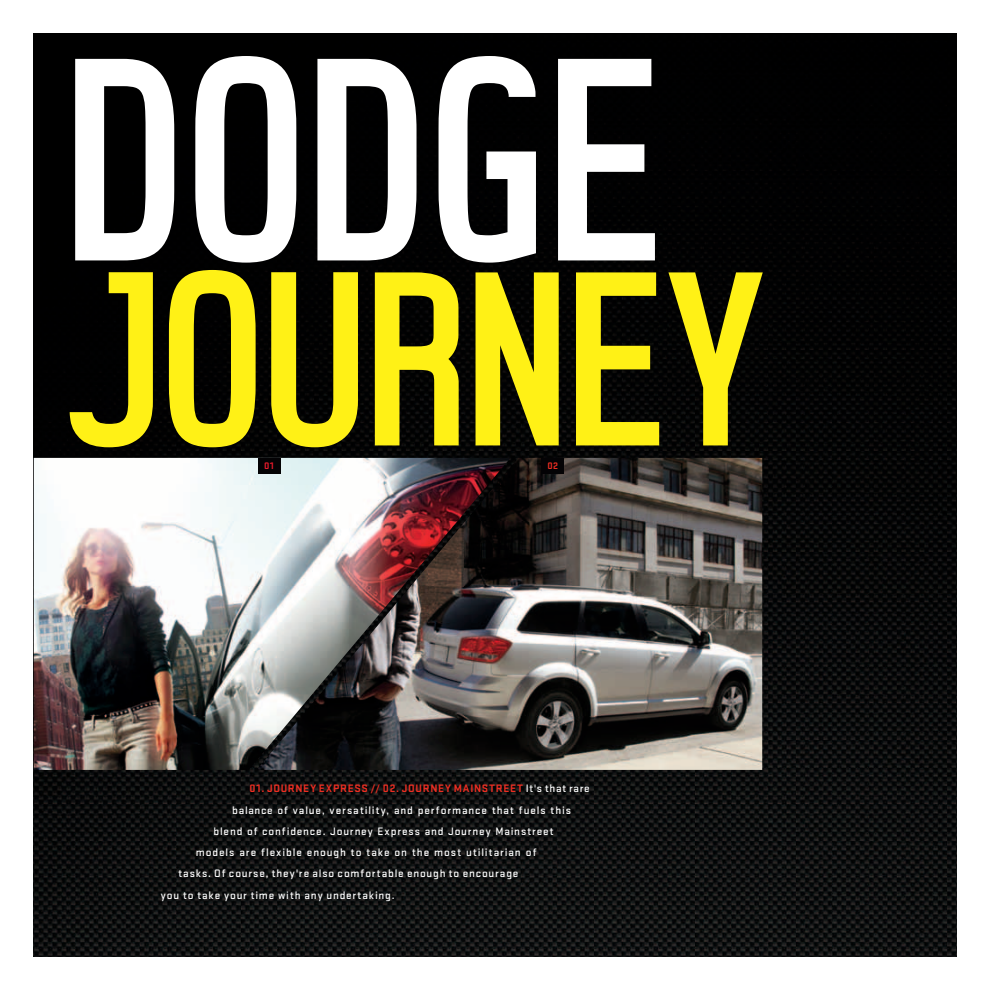
<style>
.page{position:relative;width:990px;height:990px;background:#fff}
.page>*{position:absolute;margin:0;border:0;box-sizing:border-box;transform-origin:0 0}
.t1{font:239.38px "DODGE Banner";color:#fff}
.t2{font:205.5px "DODGE Banner";letter-spacing:-.01em;color:#fff116}
.t3{font:500 11.25px "Stratum 1";letter-spacing:.075em;color:#fff}
.t4{font:700 11.25px "Stratum 1";letter-spacing:.07em;color:#ee2e22}
.t5{font:700 9.88px "Stratum 1";color:#ee1b2c}
.t6{font:700 9.88px "Stratum 1";color:#ee2e22}
.s1{font-weight:500;color:#fff}
</style>
<div class="page">
<img style="left:34px;top:34px;width:922px;height:922px">
<img style="left:34px;top:458px;width:223px;height:312px">
<img style="left:257px;top:458px;width:505px;height:312px">
<div style="left:258px;top:458px;width:22px;height:16px;background:#040305"></div>
<div style="left:542px;top:458px;width:22px;height:16px;background:#040305"></div>
<h1 class="t1" style="left:64px;top:43px;width:600px">dODGE</h1>
<h2 class="t2" style="left:61px;top:259px;width:708px">JOURNEY</h2>
<p class="t5" style="left:264px;top:459px;width:11px">01</p>
<p class="t6" style="left:547px;top:459px;width:12px">02</p>
<p class="t4" style="left:250px;top:781px;width:342px">01. JOURNEY EXPRESS // 02. JOURNEY MAINSTREET <span class="s1">It's that rare</span></p>
<p class="t3" style="left:232px;top:802px;width:340px">balance of value, versatility, and performance that fuels this</p>
<p class="t3" style="left:214px;top:824px;width:342px">blend of confidence. Journey Express and Journey Mainstreet</p>
<p class="t3" style="left:196px;top:845px;width:342px">models are flexible enough to take on the most utilitarian of</p>
<p class="t3" style="left:179px;top:866px;width:341px">tasks. Of course, they're also comfortable enough to encourage</p>
<p class="t3" style="left:161px;top:887px;width:235px">you to take your time with any undertaking.</p>
</div>
